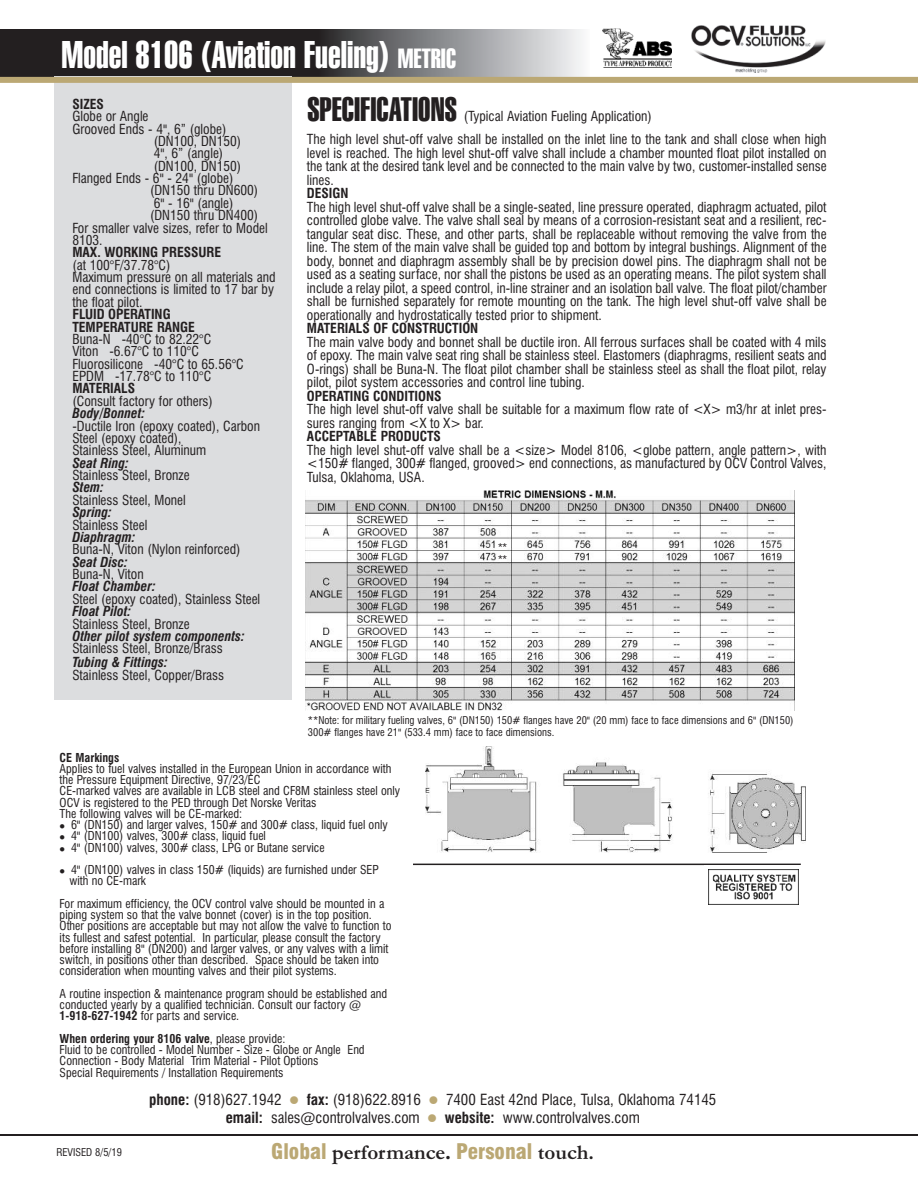
<style>
.page{position:relative;width:918px;height:1188px;background:#fff}
.page>*{position:absolute;margin:0;border:0;box-sizing:border-box;transform-origin:0 0}
.t1{font:37.5px "Swiss 911 BT Extra Compressed";color:#fff}
.t2{font:33px "Swiss 911 BT Extra Compressed";color:#231f20}
.t3{font:700 21px "Garamond";color:#231f20}
.t4{font:condensed 15px "Swiss 721 BT";color:#231f20}
.t5{font:condensed 13.5px/13.5px "Swiss 721 BT";color:#231f20}
.t6{font:700 condensed 13.5px/12.5px "Swiss 721 BT";color:#231f20}
.t7{font:italic 700 condensed 13.5px "Swiss 721 BT";color:#231f20}
.t8{font:condensed 12px/11.2px "Swiss 721 BT";color:#231f20}
.t9{font:700 condensed 12px "Swiss 721 BT";color:#231f20}
.t10{font:condensed 10.5px/12.6px "Swiss 721 BT";color:#231f20}
.s1{font-size:27px}
.s2{font-weight:700}
.s3{font-family:"Swiss 721 BT";font-weight:900;font-stretch:condensed;color:#bba874}
.s4{font-family:"Times New Roman"}
</style>
<div class="page">
<div style="left:318px;top:29px;width:271px;height:50px;background:linear-gradient(to right,#2c2c2e,#f8fafc)"></div>
<div style="left:0;top:29px;width:319px;height:50px;background:#231f20"></div>
<img style="left:425px;top:746px;width:380px;height:107px">
<div style="left:54px;top:77px;width:237px;height:623px;background:#dcdddf"></div>
<div style="left:0;top:77px;width:918px;height:6px;background:#bba874"></div>
<hr style="left:413px;top:864px;width:388px;height:1px;background:#231f20">
<img style="left:708px;top:869px;width:91px;height:35px">
<img style="left:305px;top:490px;width:490px;height:221px">
<hr style="left:0;top:1134px;width:918px;height:2px;background:#231f20">
<img style="left:602px;top:28px;width:69px;height:40px">
<img style="left:691px;top:26px;width:135px;height:46px">
<h1 class="t1" style="left:61px;top:33px;width:396px">Model 8106 (Aviation Fueling) <span class="s1">METRIC</span></h1>
<p class="t6" style="left:72px;top:98px;width:33px">SIZES</p>
<p class="t5" style="left:72px;top:110px;width:78px">Globe or Angle</p>
<p class="t5" style="left:72px;top:122px;width:156px">Grooved Ends - 4", 6” (globe)</p>
<p class="t5" style="left:154px;top:135px;width:89px">(DN100, DN150)</p>
<p class="t5" style="left:154px;top:147px;width:71px">4", 6” (angle)</p>
<p class="t5" style="left:154px;top:159px;width:89px">(DN100, DN150)</p>
<p class="t5" style="left:72px;top:172px;width:162px">Flanged Ends - 6" - 24" (globe)</p>
<p class="t5" style="left:150px;top:184px;width:110px">(DN150 thru DN600)</p>
<p class="t5" style="left:154px;top:196px;width:81px">6" - 16" (angle)</p>
<p class="t5" style="left:150px;top:209px;width:110px">(DN150 thru DN400)</p>
<p class="t5" style="left:72px;top:221px;width:197px">For smaller valve sizes, refer to Model</p>
<p class="t5" style="left:72px;top:234px;width:32px">8103.</p>
<p class="t6" style="left:72px;top:246px;width:150px">MAX. WORKING PRESSURE</p>
<p class="t5" style="left:72px;top:259px;width:205px;line-height:12.5px">(at 100°F/37.78°C)<br>Maximum pressure on all materials and end connections is limited to 17 bar by the float pilot.</p>
<p class="t6" style="left:72px;top:308px;width:124px">FLUID OPERATING<br>TEMPERATURE RANGE</p>
<p class="t5" style="left:72px;top:333px;width:173px;line-height:12.5px">Buna-N -40°C to 82.22°C<br>Viton -6.67°C to 110°C<br>Fluorosilicone -40°C to 65.56°C<br>EPDM -17.78°C to 110°C</p>
<p class="t6" style="left:72px;top:383px;width:64px">MATERIALS</p>
<p class="t5" style="left:72px;top:394px;width:142px">(Consult factory for others)</p>
<p class="t7" style="left:72px;top:406px;width:74px">Body/Bonnet:</p>
<p class="t5" style="left:72px;top:420px;width:189px;line-height:12.5px">-Ductile Iron (epoxy coated), Carbon<br>Steel (epoxy coated),<br>Stainless Steel, Aluminum</p>
<p class="t7" style="left:72px;top:455px;width:58px">Seat Ring:</p>
<p class="t5" style="left:72px;top:469px;width:119px">Stainless Steel, Bronze</p>
<p class="t7" style="left:72px;top:480px;width:33px">Stem:</p>
<p class="t5" style="left:72px;top:493px;width:115px">Stainless Steel, Monel</p>
<p class="t7" style="left:72px;top:505px;width:41px">Spring:</p>
<p class="t5" style="left:72px;top:518px;width:76px">Stainless Steel</p>
<p class="t7" style="left:72px;top:529px;width:65px">Diaphragm:</p>
<p class="t5" style="left:72px;top:543px;width:170px">Buna-N, Viton (Nylon reinforced)</p>
<p class="t7" style="left:72px;top:554px;width:57px">Seat Disc:</p>
<p class="t5" style="left:72px;top:568px;width:73px">Buna-N, Viton</p>
<p class="t7" style="left:72px;top:579px;width:85px">Float Chamber:</p>
<p class="t5" style="left:72px;top:592px;width:189px">Steel (epoxy coated), Stainless Steel</p>
<p class="t7" style="left:72px;top:604px;width:60px">Float Pilot:</p>
<p class="t5" style="left:72px;top:617px;width:119px">Stainless Steel, Bronze</p>
<p class="t7" style="left:72px;top:628px;width:174px">Other pilot system components:</p>
<p class="t5" style="left:72px;top:642px;width:152px">Stainless Steel, Bronze/Brass</p>
<p class="t7" style="left:72px;top:654px;width:97px">Tubing &amp; Fittings:</p>
<p class="t5" style="left:72px;top:669px;width:153px">Stainless Steel, Copper/Brass</p>
<h2 class="t2" style="left:307px;top:90px;width:151px">SPECIFICATIONS</h2>
<p class="t5" style="left:464px;top:109px;width:190px">(Typical Aviation Fueling Application)</p>
<p class="t5" style="left:307px;top:133px;width:521px;text-align:justify">The high level shut-off valve shall be installed on the inlet line to the tank and shall close when high level is reached. The high level shut-off valve shall include a chamber mounted float pilot installed on the tank at the desired tank level and be connected to the main valve by two, customer-installed sense lines.</p>
<p class="t6" style="left:307px;top:187px;width:43px">DESIGN</p>
<p class="t5" style="left:307px;top:200px;width:521px;text-align:justify">The high level shut-off valve shall be a single-seated, line pressure operated, diaphragm actuated, pilot controlled globe valve. The valve shall seal by means of a corrosion-resistant seat and a resilient, rec&shy;tangular seat disc. These, and other parts, shall be replaceable without removing the valve from the line. The stem of the main valve shall be guided top and bottom by integral bushings. Alignment of the body, bonnet and diaphragm assembly shall be by precision dowel pins. The diaphragm shall not be used as a seating surface, nor shall the pistons be used as an operating means. The pilot system shall include a relay pilot, a speed control, in-line strainer and an isolation ball valve. The float pilot/chamber shall be furnished separately for remote mounting on the tank. The high level shut-off valve shall be operationally and hydrostatically tested prior to shipment.</p>
<p class="t6" style="left:307px;top:322px;width:173px">MATERIALS OF CONSTRUCTION</p>
<p class="t5" style="left:307px;top:335px;width:521px;text-align:justify">The main valve body and bonnet shall be ductile iron. All ferrous surfaces shall be coated with 4 mils of epoxy. The main valve seat ring shall be stainless steel. Elastomers (diaphragms, resilient seats and O-rings) shall be Buna-N. The float pilot chamber shall be stainless steel as shall the float pilot, relay pilot, pilot system accessories and control line tubing.</p>
<p class="t6" style="left:307px;top:390px;width:136px">OPERATING CONDITIONS</p>
<p class="t5" style="left:307px;top:403px;width:521px">The high level shut-off valve shall be suitable for a maximum flow rate of &lt;X&gt; m3/hr at inlet pres&shy;sures ranging from &lt;X to X&gt; bar.</p>
<p class="t6" style="left:307px;top:430px;width:136px">ACCEPTABLE PRODUCTS</p>
<p class="t5" style="left:307px;top:443px;width:521px;text-align:justify">The high level shut-off valve shall be a &lt;size&gt; Model 8106, &lt;globe pattern, angle pattern&gt;, with &lt;150# flanged, 300# flanged, grooved&gt; end connections, as manufactured by OCV Control Valves, Tulsa, Oklahoma, USA.</p>
<p class="t10" style="left:498px;top:541px;width:11px;line-height:12px">** **</p>
<p class="t10" style="left:308px;top:714px;width:487px">**Note: for military fueling valves, 6" (DN150) 150# flanges have 20" (20 mm) face to face dimensions and 6" (DN150)<br>300# flanges have 21" (533.4 mm) face to face dimensions.</p>
<p class="t9" style="left:60px;top:750px;width:61px">CE Markings</p>
<p class="t8" style="left:60px;top:763px;width:342px">Applies to fuel valves installed in the European Union in accordance with the Pressure Equipment Directive, 97/23/EC<br>CE-marked valves are available in LCB steel and CF8M stainless steel only OCV is registered to the PED through Det Norske Veritas<br>The following valves will be CE-marked:</p>
<p class="t8" style="left:71px;top:819px;width:318px">6" (DN150) and larger valves, 150# and 300# class, liquid fuel only<br>4" (DN100) valves, 300# class, liquid fuel<br>4" (DN100) valves, 300# class, LPG or Butane service</p>
<p class="t8" style="left:70px;top:864px;width:311px">4" (DN100) valves in class 150# (liquids) are furnished under SEP with no CE-mark</p>
<p class="t8" style="left:60px;top:898px;width:333px">For maximum efficiency, the OCV control valve should be mounted in a piping system so that the valve bonnet (cover) is in the top position.<br>Other positions are acceptable but may not allow the valve to function to its fullest and safest potential. In particular, please consult the factory before installing 8" (DN200) and larger valves, or any valves with a limit switch, in positions other than described. Space should be taken into consideration when mounting valves and their pilot systems.</p>
<p class="t8" style="left:60px;top:988px;width:329px">A routine inspection &amp; maintenance program should be established and conducted yearly by a qualified technician. Consult our factory @<br><span class="s2">1-918-627-1942</span> for parts and service.</p>
<p class="t8" style="left:60px;top:1033px;width:307px"><span class="s2">When ordering your 8106 valve</span>, please provide:<br>Fluid to be controlled - Model Number - Size - Globe or Angle End Connection - Body Material Trim Material - Pilot Options<br>Special Requirements / Installation Requirements</p>
<p class="t10" style="left:56px;top:1146px;width:67px">REVISED 8/5/19</p>
<p class="t4" style="left:149px;top:1091px;width:134px"><span class="s2">phone:</span> (918)627.1942</p>
<p class="t4" style="left:307px;top:1091px;width:116px"><span class="s2">fax:</span> (918)622.8916</p>
<p class="t4" style="left:446px;top:1091px;width:272px">7400 East 42nd Place, Tulsa, Oklahoma 74145</p>
<p class="t4" style="left:226px;top:1109px;width:195px"><span class="s2">email:</span> sales@controlvalves.com</p>
<p class="t4" style="left:445px;top:1109px;width:196px"><span class="s2">website:</span> www.controlvalves.com</p>
<h3 class="t3" style="left:271px;top:1139px;width:324px"><span class="s3">Global</span> performance<span class="s4">.</span> <span class="s3">Personal</span> touch.</h3>
</div>
